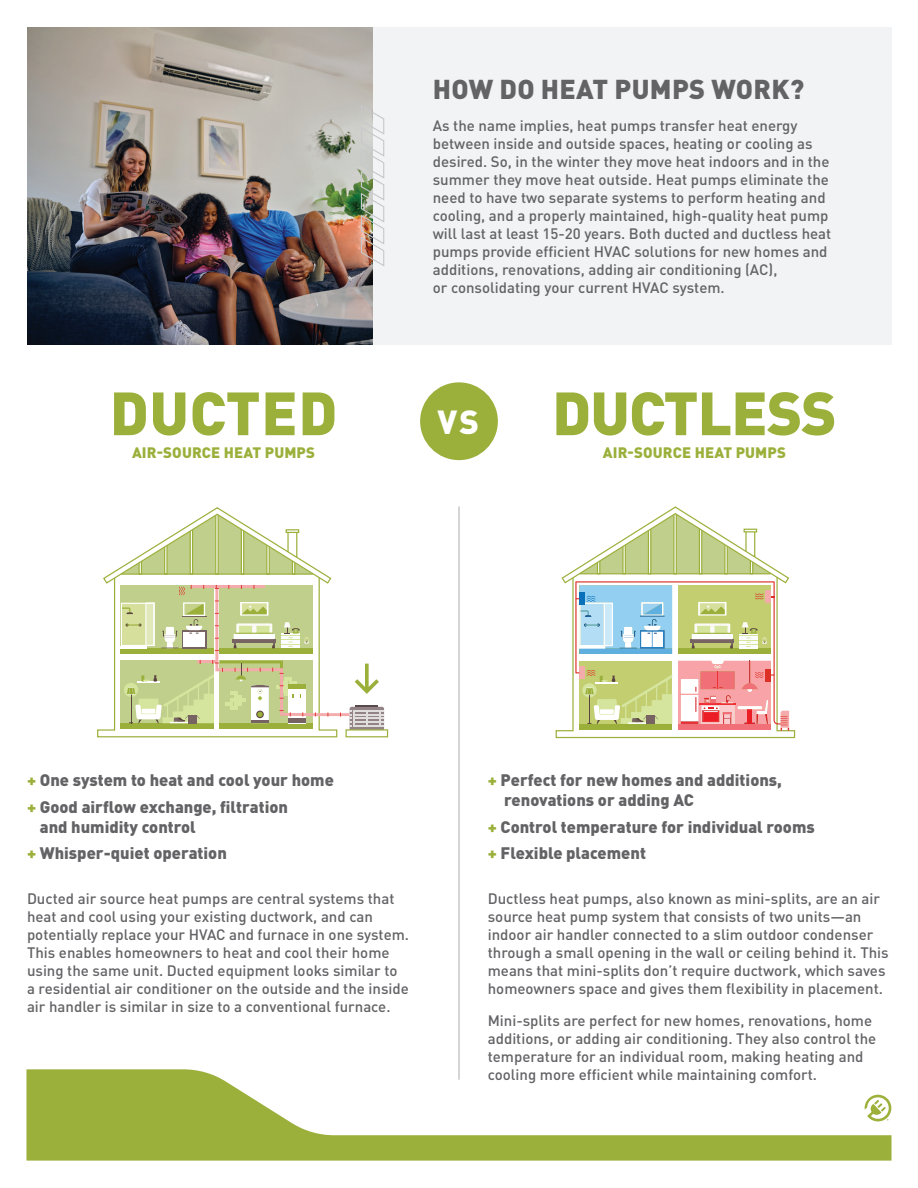
<style>
.page{position:relative;width:918px;height:1188px;background:#fff}
.page>*{position:absolute;margin:0;border:0;box-sizing:border-box;transform-origin:0 0}
.t1{font:900 60px "DIN Pro";letter-spacing:-.015em;color:#9bb03b}
.t2{font:900 33px "DIN Pro";color:#fff}
.t3{font:900 27px "DIN Pro";letter-spacing:.01em;color:#636366}
.t4{font:900 16.5px/26.5px "DIN Pro";color:#636366}
.t5{font:500 15px/18px "DIN Pro";color:#636366}
.t6{font:900 15px "DIN Pro";letter-spacing:.01em;color:#9bb03b}
.s1{color:#9bb03b}
</style>
<div class="page">
<svg style="left:26px;top:1069px;width:866px;height:92px"></svg>
<div style="left:373px;top:27px;width:519px;height:318px;background:#f2f3f4"></div>
<img style="left:27px;top:27px;width:346px;height:318px">
<svg style="left:865px;top:1095px;width:26px;height:26px"></svg>
<svg style="left:97px;top:729px;width:241px;height:9px"></svg>
<div style="left:345px;top:729px;width:43px;height:8px;background:#fff;border:1px solid #9bb03b"></div>
<svg style="left:102px;top:507px;width:282px;height:223px"></svg>
<hr style="left:121px;top:573px;width:192px;height:2px;background:#9bb03b">
<svg style="left:555px;top:730px;width:241px;height:9px"></svg>
<svg style="left:561px;top:506px;width:229px;height:225px"></svg>
<hr style="left:579px;top:573px;width:192px;height:1px;background:#9bb03b">
<hr style="left:458px;top:506px;width:2px;height:574px;background:#c7c8ca">
<div style="left:420px;top:382px;width:78px;height:78px;background:#9bb03b;border-radius:50%"></div>
<img style="left:360px;top:104px;width:25px;height:164px">
<h1 class="t1" style="left:110px;top:373px;width:229px">DUCTED</h1>
<p class="t6" style="left:132px;top:442px;width:185px">AIR-SOURCE HEAT PUMPS</p>
<h3 class="t3" style="left:433px;top:71px;width:373px">HOW DO HEAT PUMPS WORK?</h3>
<p class="t5" style="left:433px;top:116px;width:400px">As the name implies, heat pumps transfer heat energy between inside and outside spaces, heating or cooling as desired. So, in the winter they move heat indoors and in the summer they move heat outside. Heat pumps eliminate the need to have two separate systems to perform heating and cooling, and a properly maintained, high-quality heat pump will last at least 15-20 years. Both ducted and ductless heat pumps provide efficient HVAC solutions for new homes and additions, renovations, adding air conditioning (AC),<br>or consolidating your current HVAC system.</p>
<h2 class="t2" style="left:438px;top:400px;width:43px">VS</h2>
<h1 class="t1" style="left:552px;top:373px;width:286px">DUCTLESS</h1>
<p class="t6" style="left:603px;top:442px;width:185px">AIR-SOURCE HEAT PUMPS</p>
<p class="t4" style="left:27px;top:766px;width:308px"><span class="s1">+</span> One system to heat and cool your home <span class="s1">+</span> Good airflow exchange, filtration</p>
<p class="t4" style="left:27px;top:813px;width:201px;text-indent:13px">and humidity control<br><span class="s1">+</span> Whisper-quiet operation</p>
<p class="t5" style="left:27px;top:889px;width:384px">Ducted air source heat pumps are central systems that heat and cool using your existing ductwork, and can potentially replace your HVAC and furnace in one system.<br>This enables homeowners to heat and cool their home using the same unit. Ducted equipment looks similar to a residential air conditioner on the outside and the inside air handler is similar in size to a conventional furnace.</p>
<p class="t4" style="left:504px;top:770px;width:279px;line-height:19.8px;text-indent:-16px"><span class="s1">+</span> Perfect for new homes and additions, renovations or adding AC</p>
<p class="t4" style="left:488px;top:813px;width:328px"><span class="s1">+</span> Control temperature for individual rooms <span class="s1">+</span> Flexible placement</p>
<p class="t5" style="left:488px;top:889px;width:402px">Ductless heat pumps, also known as mini-splits, are an air source heat pump system that consists of two units—an indoor air handler connected to a slim outdoor condenser through a small opening in the wall or ceiling behind it. This means that mini-splits don’t require ductwork, which saves homeowners space and gives them flexibility in placement.</p>
<p class="t5" style="left:488px;top:1011px;width:390px">Mini-splits are perfect for new homes, renovations, home additions, or adding air conditioning. They also control the temperature for an individual room, making heating and cooling more efficient while maintaining comfort.</p>
</div>
